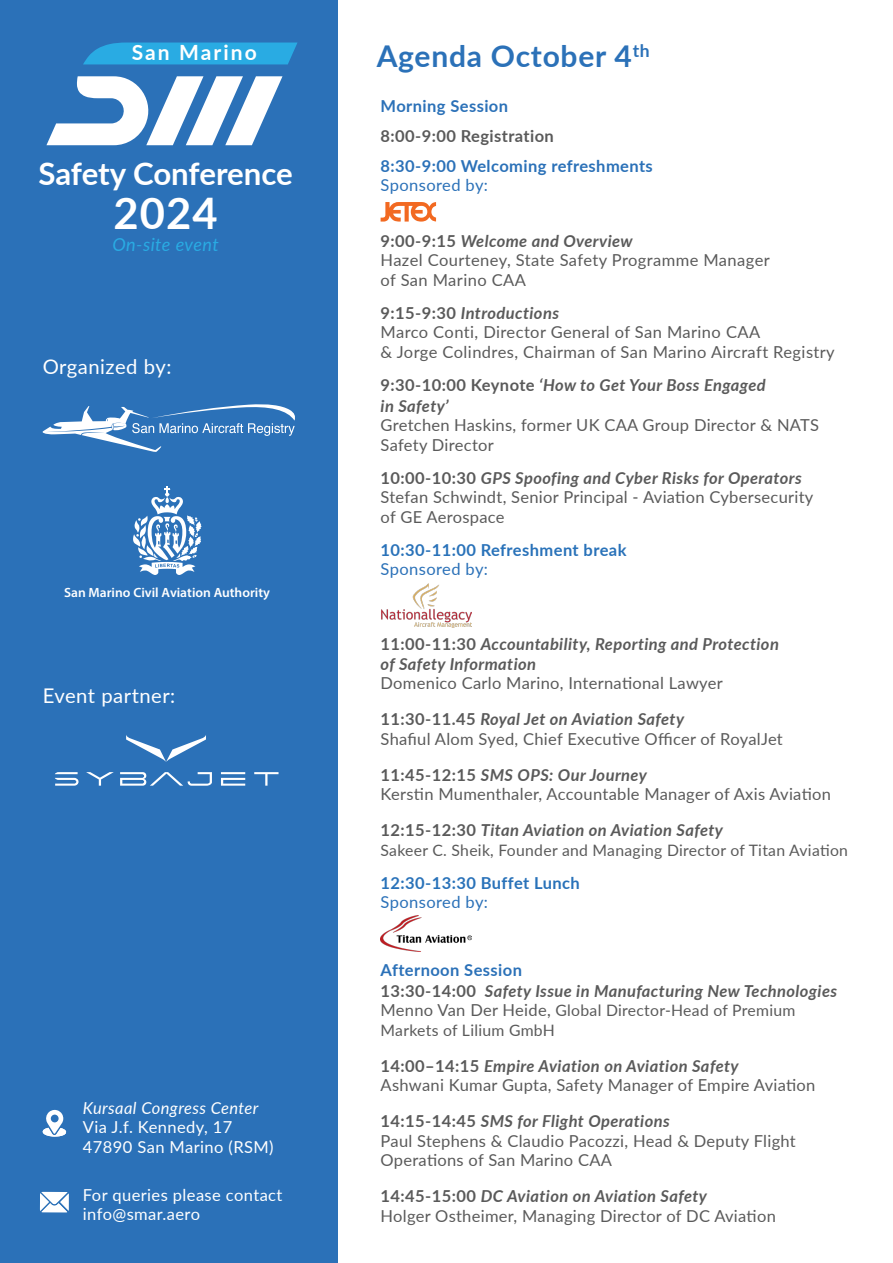
<style>
.page{position:relative;width:893px;height:1263px;background:#fff}
.page>*{position:absolute;margin:0;border:0;box-sizing:border-box;transform-origin:0 0}
.t1{font:700 43.5px "Lato";color:#fff}
.t2{font:700 31.2px "Lato";letter-spacing:-.005em;color:#fff}
.t3{font:700 30px "Lato";letter-spacing:.025em;color:#2b71b8}
.t4{font:700 21px "Lato";letter-spacing:.1em;color:#fff}
.t5{font:20.25px "Lato";letter-spacing:.025em;color:#fff}
.t6{font:italic 18px "Lato";letter-spacing:.02em;color:#29abe3}
.t7{font:16.5px/19.5px "Lato";letter-spacing:.02em;color:#5a5a5a}
.t8{font:italic 700 16.5px/21px "Lato";letter-spacing:.025em;color:#5a5a5a}
.t9{font:16.5px/19.5px "Lato";letter-spacing:.025em;color:#fff}
.t10{font:700 16.5px "Lato";letter-spacing:.025em;color:#2972b9}
.t11{font:700 16.5px "Lato";letter-spacing:.025em;color:#2b71b8}
.t12{font:16.5px "Lato";letter-spacing:.025em;color:#2b71b8}
.t13{font:700 16.5px "Lato";letter-spacing:.025em;color:#5a5a5a}
.t14{font:italic 16.5px "Lato";letter-spacing:.025em;color:#fff}
.t15{font:15.75px/19.5px "Lato";letter-spacing:.02em;color:#5a5a5a}
.t16{font:600 13.35px "Myriad Pro";color:#fff}
.s1{font-weight:700}
.s2{font-weight:700;font-style:italic}
.s3{font-style:normal}
.s4{font-style:normal;color:#2b71b8}
.s5{font-size:16.5px}
</style>
<div class="page">
<div style="left:0;top:0;width:338px;height:1263px;background:#2b71b8"></div>
<svg style="left:42px;top:404px;width:253px;height:48px"></svg>
<svg style="left:83px;top:43px;width:214px;height:21px"></svg>
<svg style="left:46px;top:76px;width:236px;height:69px"></svg>
<img style="left:380px;top:916px;width:91px;height:36px">
<img style="left:381px;top:584px;width:90px;height:43px">
<svg style="left:133px;top:486px;width:69px;height:89px"></svg>
<svg style="left:381px;top:202px;width:55px;height:20px"></svg>
<svg style="left:55px;top:735px;width:224px;height:51px"></svg>
<svg style="left:43px;top:1110px;width:23px;height:26px"></svg>
<svg style="left:40px;top:1192px;width:29px;height:20px"></svg>
<p class="t4" style="left:132px;top:37px;width:127px">San Marino</p>
<h2 class="t2" style="left:38px;top:151px;width:256px">Safety Conference</h2>
<h1 class="t1" style="left:114px;top:181px;width:106px">2024</h1>
<p class="t6" style="left:113px;top:231px;width:108px">On-site event</p>
<p class="t5" style="left:43px;top:352px;width:130px">Organized by:</p>
<p class="t16" style="left:64px;top:584px;width:207px">San Marino Civil Aviation Authority</p>
<p class="t5" style="left:43px;top:681px;width:134px">Event partner:</p>
<p class="t14" style="left:83px;top:1096px;width:177px">Kursaal Congress Center</p>
<p class="t9" style="left:83px;top:1117px;width:192px">Via J.f. Kennedy, 17<br>47890 San Marino (RSM)</p>
<p class="t9" style="left:83px;top:1184px;width:201px">For queries please contact info@smar.aero</p>
<h3 class="t3" style="left:377px;top:34px;width:274px">Agenda October 4<sup>th</sup></h3>
<p class="t11" style="left:381px;top:93px;width:129px">Morning Session</p>
<p class="t13" style="left:381px;top:124px;width:175px">8:00-9:00 Registration</p>
<p class="t11" style="left:381px;top:154px;width:274px">8:30-9:00 Welcoming refreshments</p>
<p class="t12" style="left:381px;top:173px;width:109px">Sponsored by:</p>
<p class="t7" style="left:381px;top:230px;width:391px"><span class="s1">9:00-9:15</span> <span class="s2">Welcome and Overview<br></span>Hazel Courteney, State Safety Programme Manager of San Marino CAA</p>
<p class="t7" style="left:381px;top:302px;width:456px"><span class="s1">9:15-9:30</span> <span class="s2">Introductions<br></span>Marco Conti, Director General of San Marino CAA<br>&amp; Jorge Colindres, Chairman of San Marino Aircraft Registry</p>
<p class="t8" style="left:381px;top:373px;width:387px"><span class="s3">9:30-10:00 Keynote</span> ‘How to Get Your Boss Engaged in Safety’</p>
<p class="t7" style="left:381px;top:415px;width:440px">Gretchen Haskins, former UK CAA Group Director &amp; NATS<br>Safety Director</p>
<p class="t7" style="left:381px;top:467px;width:434px"><span class="s1">10:00-10:30</span> <span class="s2">GPS Spoofing and Cyber Risks for Operators<br></span>Stefan Schwindt, Senior Principal - Aviation Cybersecurity of GE Aerospace</p>
<p class="t10" style="left:381px;top:538px;width:247px">10:30-11:00 Refreshment break</p>
<p class="t12" style="left:381px;top:557px;width:109px">Sponsored by:</p>
<p class="t8" style="left:381px;top:634px;width:400px;line-height:19.5px"><span class="s3">11:00-11:30</span> Accountability, Reporting and Protection of Safety Information</p>
<p class="t7" style="left:381px;top:665px;width:344px;line-height:36px">Domenico Carlo Marino, International Lawyer<br><span class="s1">11:30-11.45</span> <span class="s2">Royal Jet on Aviation Safety</span></p>
<p class="t7" style="left:381px;top:720px;width:404px;line-height:36px">Shafiul Alom Syed, Chief Executive Officer of RoyalJet<br><span class="s1">11:45-12:15</span> <span class="s2">SMS OPS: Our Journey</span></p>
<p class="t7" style="left:381px;top:776px;width:452px;line-height:36px">Kerstin Mumenthaler, Accountable Manager of Axis Aviation<br><span class="s1">12:15-12:30</span> <span class="s2">Titan Aviation on Aviation Safety</span></p>
<p class="t15" style="left:381px;top:840px;width:469px">Sakeer C. Sheik, Founder and Managing Director of Titan Aviation</p>
<p class="t10" style="left:381px;top:871px;width:201px">12:30-13:30 Buffet Lunch</p>
<p class="t12" style="left:381px;top:890px;width:109px">Sponsored by:</p>
<p class="t8" style="left:381px;top:958px;width:458px"><span class="s4">Afternoon Session<br></span><span class="s3">13:30-14:00</span> Safety Issue in Manufacturing New Technologies</p>
<p class="t15" style="left:381px;top:1000px;width:416px"><span class="s5">Menno Van Der Heide,</span> Global Director-Head of Premium<br>Markets of Lilium GmbH</p>
<p class="t7" style="left:381px;top:1055px;width:436px"><span class="s1">14:00–14:15</span> <span class="s2">Empire Aviation on Aviation Safety<br></span>Ashwani Kumar Gupta, Safety Manager of Empire Aviation</p>
<p class="t7" style="left:381px;top:1111px;width:417px"><span class="s1">14:15-14:45</span> <span class="s2">SMS for Flight Operations<br></span>Paul Stephens &amp; Claudio Pacozzi, Head &amp; Deputy Flight<br>Operations of San Marino CAA</p>
<p class="t7" style="left:381px;top:1186px;width:397px"><span class="s1">14:45-15:00</span> <span class="s2">DC Aviation on Aviation Safety<br></span>Holger Ostheimer, Managing Director of DC Aviation</p>
</div>
